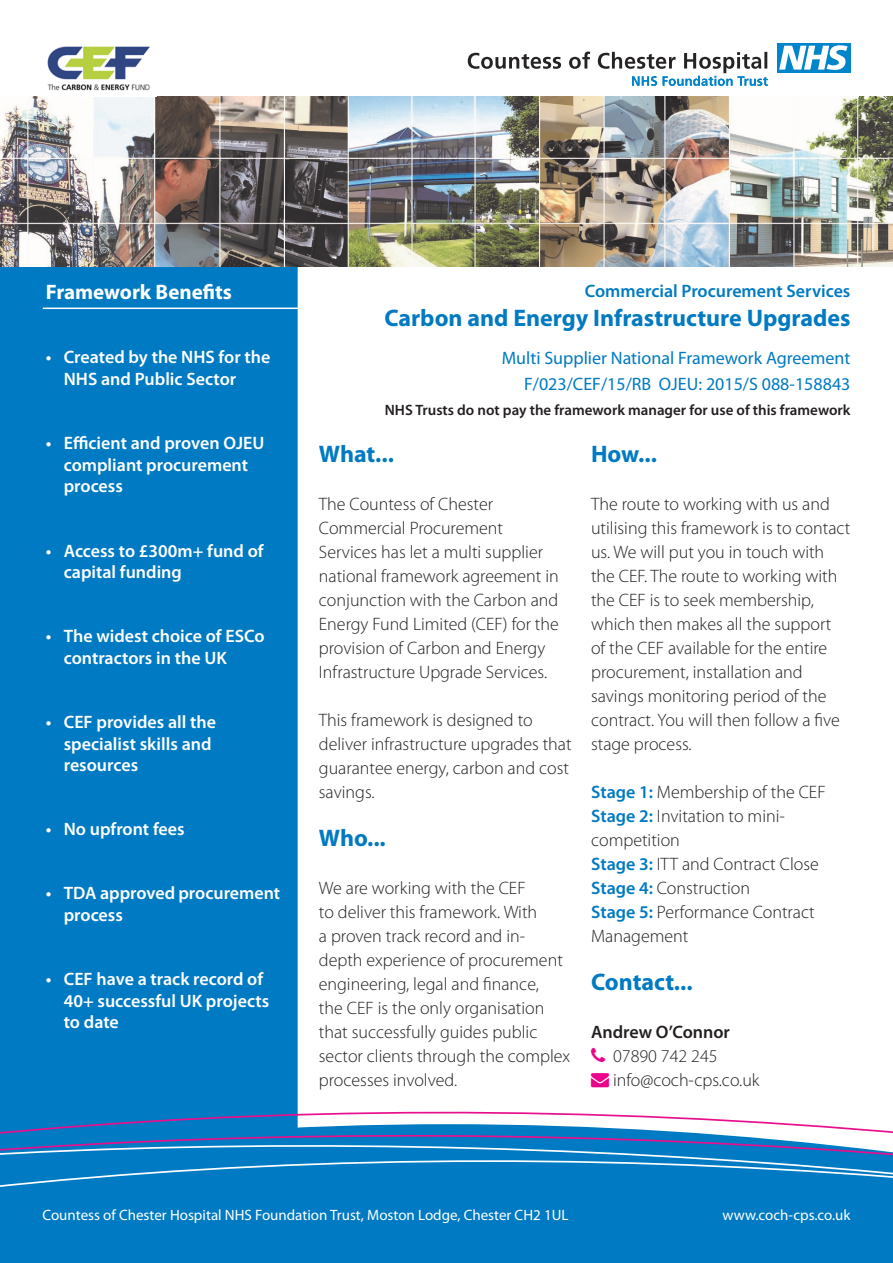
<style>
.page{position:relative;width:893px;height:1263px;background:#fff}
.page>*{position:absolute;margin:0;border:0;box-sizing:border-box;transform-origin:0 0}
.Header_-_Line_2{font:700 24px "Myriad Pro";color:#007ac2}
.What-Who-How{font:700 24px "Myriad Pro";letter-spacing:-.005em;color:#007ac2}
.Framework_Benefits{font:700 21px "Myriad Pro";color:#fff}
.Body_Text{font:300 18px/24px "Myriad Pro";color:#231f20}
.t1{font:600 18px/21.6px "Myriad Pro";color:#fff}
.Header_-_Line_3{font:18px "Myriad Pro";color:#007ac2}
.Header_-_Line_4{font:18px "Myriad Pro";color:#007ac2}
.Header_-_Line_1{font:600 18px "Myriad Pro";color:#007ac2}
.Body_Text-2{font:600 18px/24px "Myriad Pro";color:#231f20;text-align:center}
.Address{font:15px "Myriad Pro";color:#fff}
.Header_-_Line_5{font:600 15px "Myriad Pro";color:#231f20}
.s1{font-weight:600;color:#007ac2}
.s2{font-weight:300}
.s3{color:#ed028c}
</style>
<div class="page">
<div style="left:0;top:267px;width:298px;height:830px;background:#007ac2"></div>
<svg style="left:0;top:1097px;width:893px;height:166px;background:#2b8cca"></svg>
<img style="left:0;top:97px;width:893px;height:170px">
<hr style="left:43px;top:308px;width:255px;height:1px;background:#fff">
<img style="left:47px;top:46px;width:103px;height:45px">
<img style="left:468px;top:52px;width:299px;height:17px">
<img style="left:632px;top:76px;width:136px;height:10px">
<div style="left:777px;top:43px;width:73px;height:30px;background:#0084ca"></div>
<svg style="left:779px;top:45px;width:69px;height:25px"></svg>
<p class="Framework_Benefits" style="left:46px;top:279px;width:188px">Framework Benefits</p>
<p class="t1" style="left:64px;top:346px;width:208px;text-indent:-18px">• Created by the NHS for the<br>NHS and Public Sector</p>
<p class="t1" style="left:64px;top:432px;width:202px;text-indent:-18px">• Efficient and proven OJEU compliant procurement process</p>
<p class="t1" style="left:64px;top:539px;width:201px;text-indent:-18px">• Access to £300m+ fund of capital funding</p>
<p class="t1" style="left:64px;top:625px;width:202px;text-indent:-18px">• The widest choice of ESCo contractors in the UK</p>
<p class="t1" style="left:64px;top:711px;width:154px;text-indent:-18px">• CEF provides all the specialist skills and resources</p>
<p class="t1" style="left:46px;top:818px;width:140px">• No upfront fees</p>
<p class="t1" style="left:64px;top:882px;width:218px;text-indent:-18px">• TDA approved procurement process</p>
<p class="t1" style="left:64px;top:968px;width:207px;text-indent:-18px">• CEF have a track record of<br>40+ successful UK projects to date</p>
<p class="Header_-_Line_1" style="left:585px;top:280px;width:267px">Commercial Procurement Services</p>
<p class="Header_-_Line_2" style="left:384px;top:302px;width:467px">Carbon and Energy Infrastructure Upgrades</p>
<p class="Header_-_Line_3" style="left:502px;top:347px;width:350px">Multi Supplier National Framework Agreement</p>
<p class="Header_-_Line_4" style="left:524px;top:373px;width:328px">F/023/CEF/15/RB OJEU: 2015/S 088-158843</p>
<p class="Header_-_Line_5" style="left:385px;top:400px;width:467px">NHS Trusts do not pay the framework manager for use of this framework</p>
<p class="What-Who-How" style="left:319px;top:438px;width:77px">What...</p>
<p class="Body_Text" style="left:319px;top:492px;width:241px">The Countess of Chester<br>Commercial Procurement<br>Services has let a multi supplier national framework agreement in conjunction with the Carbon and<br>Energy Fund Limited (CEF) for the provision of Carbon and Energy<br>Infrastructure Upgrade Services.</p>
<p class="Body_Text" style="left:319px;top:708px;width:254px">This framework is designed to deliver infrastructure upgrades that guarantee energy, carbon and cost savings.</p>
<p class="What-Who-How" style="left:319px;top:822px;width:68px">Who...</p>
<p class="Body_Text" style="left:319px;top:876px;width:253px">We are working with the CEF<br>to deliver this framework. With<br>a proven track record and in&shy;depth experience of procurement engineering, legal and finance,<br>the CEF is the only organisation that successfully guides public sector clients through the complex processes involved.</p>
<p class="What-Who-How" style="left:591px;top:438px;width:67px">How...</p>
<p class="Body_Text" style="left:591px;top:492px;width:261px">The route to working with us and utilising this framework is to contact us. We will put you in touch with the CEF. The route to working with the CEF is to seek membership, which then makes all the support<br>of the CEF available for the entire procurement, installation and savings monitoring period of the contract. You will then follow a five stage process.</p>
<p class="Body_Text" style="left:591px;top:780px;width:236px"><span class="s1">Stage 1:</span> Membership of the CEF<br><span class="s1">Stage 2:</span> Invitation to mini&shy;competition<br><span class="s1">Stage 3:</span> ITT and Contract Close<br><span class="s1">Stage 4:</span> Construction<br><span class="s1">Stage 5:</span> Performance Contract<br>Management</p>
<p class="What-Who-How" style="left:591px;top:966px;width:103px">Contact...</p>
<p class="Body_Text-2" style="left:591px;top:1020px;width:140px">Andrew O’Connor<br><span class="s2">07890 742 245</span></p>
<p class="Body_Text" style="left:591px;top:1068px;width:170px"><span class="s3">→</span> info@coch-cps.co.uk</p>
<p class="Address" style="left:43px;top:1206px;width:527px">Countess of Chester Hospital NHS Foundation Trust, Moston Lodge, Chester CH2 1UL</p>
<p class="Address" style="left:723px;top:1206px;width:129px">www.coch-cps.co.uk</p>
</div>
